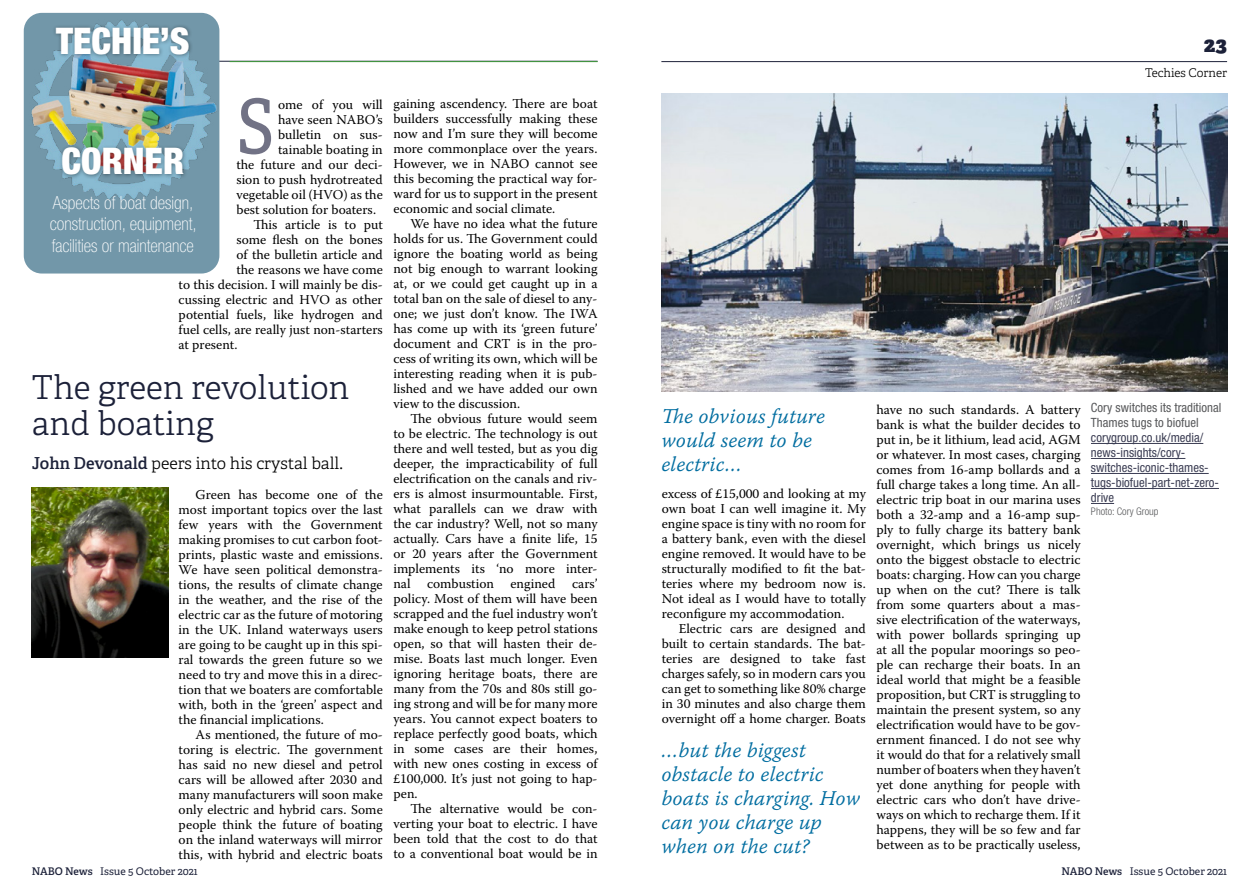
<style>
.page{position:relative;width:1259px;height:893px;background:#fff}
.page>*{position:absolute;margin:0;border:0;box-sizing:border-box;transform-origin:0 0}
.t1{font:75.6px "Adelle Condensed";color:#717285}
.t2{font:900 condensed 36.75px "Helvetica Neue LT Std";color:#fff}
.t3{font:300 33px/36px "Adelle";color:#1c2139}
.t4{font:21px/24px "Warnock Pro Light It Capt";color:#006da0}
.t5{font:800 21px "Adelle Web";color:#1c2139}
.t6{font:100 condensed 18px/21.6px "Helvetica Neue LT Std";color:#fff}
.t7{font:300 16.5px "Adelle";color:#000}
.t8{font:13.5px/15px "Warnock Pro";color:#000;text-align:justify}
.t9{font:condensed 12.75px/15px "Helvetica Neue LT Std";color:#3c3e54}
.t10{font:condensed 12.75px/15px "Helvetica Neue LT Std";color:#58595b}
.t11{font:300 12px "Adelle";color:#000}
.t12{font:10.5px "Adelle Basic";color:#1c2139}
.t13{font:300 condensed 10.5px "Helvetica Neue LT Std";color:#58595b}
.s1{font-weight:600;color:#1c2139}
.s2{font-family:"Adelle";font-weight:600}
</style>
<div class="page">
<hr style="left:661px;top:61px;width:566px;height:1px;background:#1c2139">
<div style="left:24px;top:13px;width:195px;height:261px;background:#7297a9;border-radius:18px"></div>
<img style="left:23px;top:19px;width:224px;height:181px">
<div style="left:52px;top:24px;width:141px;height:155px;background:#000;opacity:.38"></div>
<hr style="left:230px;top:61px;width:367px;height:1px;background:#409a3c">
<img style="left:32px;top:487px;width:136px;height:170px">
<hr style="left:1091px;top:443px;width:112px;height:1px;background:#3c3e54">
<hr style="left:1091px;top:458px;width:94px;height:1px;background:#3c3e54">
<hr style="left:1091px;top:473px;width:117px;height:1px;background:#3c3e54">
<hr style="left:1091px;top:488px;width:128px;height:1px;background:#3c3e54">
<svg style="left:1091px;top:503px;width:23px;height:1px"></svg>
<img style="left:661px;top:94px;width:566px;height:298px">
<h2 class="t2" style="left:56px;top:18px;width:135px">TECHIE’S</h2>
<h1 class="t1" style="left:236px;top:73px;width:39px">S</h1>
<p class="t8" style="left:278px;top:96px;width:106px">ome of you will</p>
<p class="t8" style="left:278px;top:111px;width:106px">have seen NABO’s</p>
<p class="t8" style="left:278px;top:126px;width:106px">bulletin on sus-</p>
<p class="t8" style="left:278px;top:141px;width:106px">tainable boating in</p>
<p class="t8" style="left:236px;top:156px;width:148px">the future and our deci-</p>
<p class="t8" style="left:236px;top:171px;width:148px">sion to push hydrotreated</p>
<p class="t8" style="left:236px;top:186px;width:148px">vegetable oil (HVO) as the</p>
<p class="t8" style="left:236px;top:201px;width:141px">best solution for boaters.</p>
<p class="t8" style="left:253px;top:216px;width:131px">This article is to put</p>
<p class="t8" style="left:236px;top:231px;width:148px">some flesh on the bones</p>
<p class="t8" style="left:236px;top:246px;width:148px">of the bulletin article and</p>
<p class="t8" style="left:236px;top:261px;width:148px">the reasons we have come</p>
<p class="t8" style="left:179px;top:276px;width:206px">to this decision. I will mainly be dis-</p>
<p class="t8" style="left:179px;top:291px;width:206px">cussing electric and HVO as other</p>
<p class="t8" style="left:179px;top:306px;width:206px">potential fuels, like hydrogen and</p>
<p class="t8" style="left:179px;top:321px;width:206px">fuel cells, are really just non-starters</p>
<p class="t8" style="left:179px;top:336px;width:60px">at present.</p>
<h2 class="t2" style="left:62px;top:139px;width:124px">CORNER</h2>
<h3 class="t6" style="left:50px;top:191px;width:148px">Aspects of boat design, construction, equipment, facilities or maintenance</h3>
<h3 class="t3" style="left:32px;top:371px;width:319px">The green revolution and boating</h3>
<p class="t7" style="left:32px;top:456px;width:312px"><span class="s1">John Devonald</span> peers into his crystal ball.</p>
<p class="t8" style="left:179px;top:486px;width:206px;text-indent:17px">Green has become one of the most important topics over the last few years with the Government making promises to cut carbon foot&shy;prints, plastic waste and emissions.<br>We have seen political demonstra&shy;tions, the results of climate change in the weather, and the rise of the electric car as the future of motoring in the UK. Inland waterways users are going to be caught up in this spi&shy;ral towards the green future so we need to try and move this in a direc&shy;tion that we boaters are comfortable with, both in the ‘green’ aspect and the financial implications.</p>
<p class="t8" style="left:179px;top:726px;width:206px;text-indent:17px">As mentioned, the future of mo&shy;toring is electric. The government has said no new diesel and petrol cars will be allowed after 2030 and many manufacturers will soon make only electric and hybrid cars. Some people think the future of boating on the inland waterways will mirror this, with hybrid and electric boats</p>
<p class="t12" style="left:32px;top:867px;width:167px"><span class="s2">NABO News</span> Issue 5 October 2021</p>
<p class="t8" style="left:393px;top:96px;width:206px">gaining ascendency. There are boat builders successfully making these now and I’m sure they will become more commonplace over the years.<br>However, we in NABO cannot see this becoming the practical way for&shy;ward for us to support in the present economic and social climate.</p>
<p class="t8" style="left:393px;top:216px;width:206px;text-indent:17px">We have no idea what the future holds for us. The Government could ignore the boating world as being not big enough to warrant looking at, or we could get caught up in a total ban on the sale of diesel to any&shy;one; we just don’t know. The IWA has come up with its ‘green future’ document and CRT is in the pro&shy;cess of writing its own, which will be interesting reading when it is pub&shy;lished and we have added our own view to the discussion.</p>
<p class="t8" style="left:393px;top:411px;width:206px;text-indent:17px">The obvious future would seem to be electric. The technology is out there and well tested, but as you dig deeper, the impracticability of full electrification on the canals and riv&shy;ers is almost insurmountable. First, what parallels can we draw with the car industry? Well, not so many actually. Cars have a finite life, 15 or 20 years after the Government implements its ‘no more inter&shy;nal combustion engined cars’ policy. Most of them will have been scrapped and the fuel industry won’t make enough to keep petrol stations open, so that will hasten their de&shy;mise. Boats last much longer. Even ignoring heritage boats, there are many from the 70s and 80s still go&shy;ing strong and will be for many more years. You cannot expect boaters to replace perfectly good boats, which in some cases are their homes, with new ones costing in excess of £100,000. It’s just not going to hap&shy;pen.</p>
<p class="t8" style="left:393px;top:801px;width:206px;text-indent:17px">The alternative would be con&shy;verting your boat to electric. I have been told that the cost to do that to a conventional boat would be in</p>
<h3 class="t5" style="left:1203px;top:35px;width:25px">23</h3>
<p class="t11" style="left:1145px;top:67px;width:84px">Techies Corner</p>
<h3 class="t4" style="left:661px;top:404px;width:165px">The obvious future would seem to be electric…</h3>
<p class="t8" style="left:662px;top:486px;width:206px">excess of £15,000 and looking at my own boat I can well imagine it. My engine space is tiny with no room for a battery bank, even with the diesel engine removed. It would have to be structurally modified to fit the bat&shy;teries where my bedroom now is.<br>Not ideal as I would have to totally reconfigure my accommodation.</p>
<p class="t8" style="left:662px;top:621px;width:206px;text-indent:17px">Electric cars are designed and built to certain standards. The bat&shy;teries are designed to take fast charges safely, so in modern cars you can get to something like 80% charge in 30 minutes and also charge them overnight off a home charger. Boats</p>
<h3 class="t4" style="left:661px;top:738px;width:200px">…but the biggest obstacle to electric boats is charging. How can you charge up when on the cut?</h3>
<p class="t8" style="left:876px;top:402px;width:206px">have no such standards. A battery bank is what the builder decides to put in, be it lithium, lead acid, AGM or whatever. In most cases, charging comes from 16-amp bollards and a full charge takes a long time. An all&shy;electric trip boat in our marina uses both a 32-amp and a 16-amp sup&shy;ply to fully charge its battery bank overnight, which brings us nicely onto the biggest obstacle to electric boats: charging. How can you charge up when on the cut? There is talk from some quarters about a mas&shy;sive electrification of the waterways, with power bollards springing up at all the popular moorings so peo&shy;ple can recharge their boats. In an ideal world that might be a feasible proposition, but CRT is struggling to maintain the present system, so any electrification would have to be gov&shy;ernment financed. I do not see why it would do that for a relatively small number of boaters when they haven’t yet done anything for people with electric cars who don’t have drive&shy;ways on which to recharge them. If it happens, they will be so few and far between as to be practically useless,</p>
<p class="t10" style="left:1091px;top:400px;width:132px">Cory switches its traditional<br>Thames tugs to biofuel</p>
<p class="t9" style="left:1091px;top:430px;width:129px">corygroup.co.uk/media/ news-insights/cory&shy;switches-iconic-thames&shy;tugs-biofuel-part-net-zero&shy;drive</p>
<p class="t13" style="left:1091px;top:505px;width:69px">Photo: Cory Group</p>
<p class="t12" style="left:1061px;top:867px;width:167px"><span class="s2">NABO News</span> Issue 5 October 2021</p>
</div>
